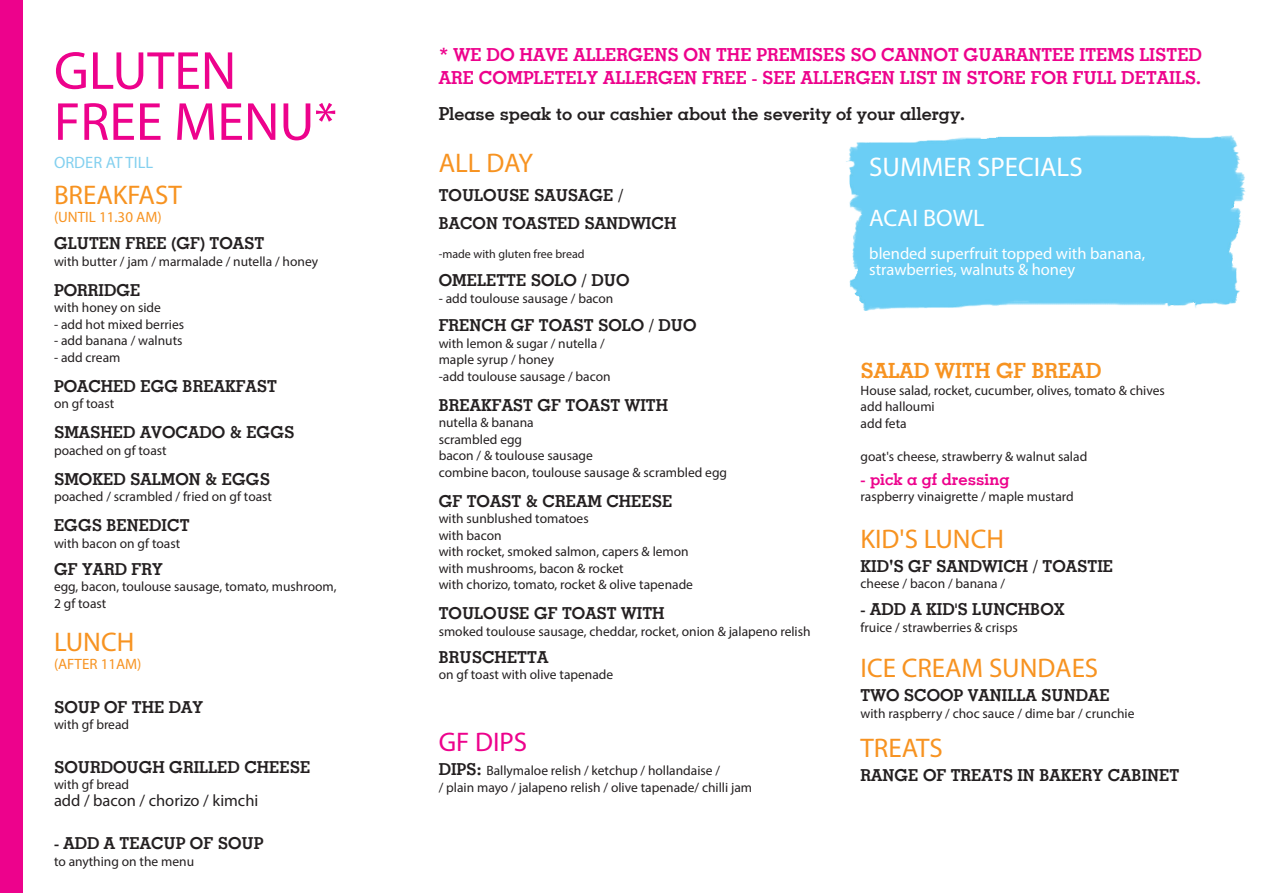
<style>
.page{position:relative;width:1263px;height:893px;background:#fff}
.page>*{position:absolute;margin:0;border:0;box-sizing:border-box;transform-origin:0 0}
.t1{font:54px "Myriad Pro";color:#ed028c}
.Food_Titles{font:27px "Myriad Pro";color:#f79321}
.description{font:27px "Myriad Pro";color:#fff}
.Food_Titles-2{font:27px "Myriad Pro";color:#ed028c}
.Food_Titles-3{font:24px "Myriad Pro";color:#fff}
.Food_Titles-4{font:700 21px "Geometric Slab 703 BT";color:#f79321}
.Paragraph_Style_1{font:700 18px/22.5px "Geometric Slab 703 BT";color:#ed028c}
.t2{font:700 18px "Geometric Slab 703 BT";color:#231f20}
.Food_Titles-5{font:700 16.5px "Geometric Slab 703 BT";color:#231f20}
.toastie_titles{font:700 16.5px "Geometric Slab 703 BT";color:#231f20}
.Food_Titles-6{font:16.5px/16.5px "Myriad Pro";color:#fff}
.Food_Titles-7{font:16.5px "Myriad Pro";color:#231f20}
.Food_Titles-8{font:700 16.5px "Geometric Slab 703 BT";color:#ed028c}
.Food_Titles-9{font:16.5px "Myriad Pro";color:#83d0ef}
.t3{font:15px "Myriad Pro";color:#f79321}
.Food_Titles-10{font:13.5px/16.5px "Myriad Pro";color:#231f20}
.toastie_descript{font:13.5px "Myriad Pro";color:#231f20}
.toastie_titles-2{font:13.5px "Myriad Pro";color:#231f20}
.Food_Titles-11{font:12px "Myriad Pro";color:#231f20}
.s1{font-family:"Georgia"}
.s2{font-family:"Geometric Slab 703 BT";font-weight:700;font-size:16.5px}
</style>
<div class="page">
<div style="left:0;top:0;width:23px;height:893px;background:#ed028c"></div>
<img style="left:846px;top:135px;width:400px;height:176px">
<p class="t1" style="left:54px;top:37px;width:184px">GLUTEN</p>
<p class="t1" style="left:54px;top:88px;width:284px">FREE MENU*</p>
<p class="Food_Titles-9" style="left:54px;top:153px;width:101px">ORDER AT TILL</p>
<p class="Food_Titles" style="left:54px;top:178px;width:129px">BREAKFAST</p>
<p class="t3" style="left:54px;top:208px;width:109px">(UNTIL 11.30 AM)</p>
<p class="Food_Titles-5" style="left:54px;top:233px;width:212px">GLUTEN FREE (GF) TOAST</p>
<p class="Food_Titles-10" style="left:54px;top:253px;width:266px">with butter / jam / marmalade / nutella / honey</p>
<p class="Food_Titles-5" style="left:54px;top:280px;width:88px">PORRIDGE</p>
<p class="Food_Titles-10" style="left:54px;top:299px;width:108px">with honey on side</p>
<p class="Food_Titles-10" style="left:54px;top:316px;width:132px">- add hot mixed berries</p>
<p class="Food_Titles-10" style="left:54px;top:332px;width:130px">- add banana / walnuts</p>
<p class="Food_Titles-10" style="left:54px;top:349px;width:68px">- add cream</p>
<p class="Food_Titles-5" style="left:54px;top:376px;width:225px">POACHED EGG BREAKFAST</p>
<p class="Food_Titles-10" style="left:54px;top:395px;width:62px">on gf toast</p>
<p class="Food_Titles-5" style="left:54px;top:422px;width:242px">SMASHED AVOCADO &amp; EGGS</p>
<p class="Food_Titles-10" style="left:54px;top:442px;width:114px">poached on gf toast</p>
<p class="Food_Titles-5" style="left:54px;top:469px;width:218px">SMOKED SALMON &amp; EGGS</p>
<p class="Food_Titles-10" style="left:54px;top:488px;width:220px">poached / scrambled / fried on gf toast</p>
<p class="Food_Titles-5" style="left:54px;top:515px;width:137px">EGGS BENEDICT</p>
<p class="Food_Titles-10" style="left:54px;top:535px;width:128px">with bacon on gf toast</p>
<p class="Food_Titles-5" style="left:54px;top:559px;width:110px">GF YARD FRY</p>
<p class="Food_Titles-10" style="left:54px;top:578px;width:284px">egg, bacon, toulouse sausage, tomato, mushroom,</p>
<p class="Food_Titles-10" style="left:54px;top:595px;width:54px">2 gf toast</p>
<p class="Food_Titles" style="left:54px;top:625px;width:82px">LUNCH</p>
<p class="t3" style="left:54px;top:655px;width:89px">(AFTER 11AM)</p>
<p class="Food_Titles-5" style="left:54px;top:697px;width:151px">SOUP OF THE DAY</p>
<p class="Food_Titles-10" style="left:54px;top:716px;width:77px">with gf bread</p>
<p class="Food_Titles-5" style="left:54px;top:757px;width:258px">SOURDOUGH GRILLED CHEESE</p>
<p class="Food_Titles-10" style="left:54px;top:776px;width:77px">with gf bread</p>
<p class="Food_Titles-7" style="left:54px;top:790px;width:206px">add / bacon / chorizo / kimchi</p>
<p class="Food_Titles-5" style="left:54px;top:833px;width:211px">- ADD A TEACUP OF SOUP</p>
<p class="Food_Titles-10" style="left:54px;top:853px;width:142px">to anything on the menu</p>
<p class="Paragraph_Style_1" style="left:439px;top:44px;width:765px">* WE DO HAVE ALLERGENS ON THE PREMISES SO CANNOT GUARANTEE ITEMS LISTED<br>ARE COMPLETELY ALLERGEN FREE - SEE ALLERGEN LIST IN STORE FOR FULL DETAILS.</p>
<p class="t2" style="left:439px;top:103px;width:528px">Please speak to our cashier about the severity of your allergy.</p>
<p class="description" style="left:869px;top:150px;width:215px">SUMMER SPECIALS</p>
<p class="Food_Titles-3" style="left:869px;top:203px;width:117px">ACAI BOWL</p>
<p class="Food_Titles-6" style="left:869px;top:245px;width:277px">blended superfruit topped with banana, strawberries, walnuts &amp; honey</p>
<p class="Food_Titles" style="left:439px;top:146px;width:96px">ALL DAY</p>
<p class="Food_Titles-5" style="left:439px;top:185px;width:186px">TOULOUSE SAUSAGE /</p>
<p class="Food_Titles-5" style="left:439px;top:213px;width:239px">BACON TOASTED SANDWICH</p>
<p class="Food_Titles-11" style="left:439px;top:246px;width:147px">-made with gluten free bread</p>
<p class="toastie_titles" style="left:439px;top:270px;width:192px">OMELETTE SOLO / DUO</p>
<p class="Food_Titles-10" style="left:439px;top:290px;width:176px">- add toulouse sausage / bacon</p>
<p class="toastie_titles" style="left:439px;top:315px;width:259px">FRENCH GF TOAST SOLO / DUO</p>
<p class="Food_Titles-10" style="left:439px;top:335px;width:167px">with lemon &amp; sugar / nutella /</p>
<p class="Food_Titles-10" style="left:439px;top:351px;width:117px">maple syrup / honey</p>
<p class="Food_Titles-10" style="left:439px;top:368px;width:173px">-add toulouse sausage / bacon</p>
<p class="Food_Titles-5" style="left:439px;top:395px;width:231px">BREAKFAST GF TOAST WITH</p>
<p class="Food_Titles-10" style="left:439px;top:414px;width:97px">nutella &amp; banana</p>
<p class="Food_Titles-10" style="left:439px;top:431px;width:85px">scrambled egg</p>
<p class="Food_Titles-10" style="left:439px;top:447px;width:156px">bacon / &amp; toulouse sausage</p>
<p class="Food_Titles-10" style="left:439px;top:464px;width:290px">combine bacon, toulouse sausage &amp; scrambled egg</p>
<p class="Food_Titles-5" style="left:439px;top:491px;width:235px">GF TOAST &amp; CREAM CHEESE</p>
<p class="Food_Titles-10" style="left:439px;top:510px;width:151px">with sunblushed tomatoes</p>
<p class="Food_Titles-10" style="left:439px;top:527px;width:64px">with bacon</p>
<p class="Food_Titles-10" style="left:439px;top:543px;width:252px">with rocket, smoked salmon, capers &amp; lemon</p>
<p class="Food_Titles-10" style="left:439px;top:560px;width:186px">with mushrooms, bacon &amp; rocket</p>
<p class="Food_Titles-10" style="left:439px;top:576px;width:256px">with chorizo, tomato, rocket &amp; olive tapenade</p>
<p class="toastie_titles" style="left:439px;top:603px;width:227px">TOULOUSE GF TOAST WITH</p>
<p class="Food_Titles-10" style="left:439px;top:623px;width:373px">smoked toulouse sausage, cheddar, rocket, onion &amp; jalapeno relish</p>
<p class="Food_Titles-5" style="left:439px;top:647px;width:111px">BRUSCHETTA</p>
<p class="Food_Titles-10" style="left:439px;top:666px;width:176px">on gf toast with olive tapenade</p>
<p class="Food_Titles-4" style="left:860px;top:358px;width:242px">SALAD WITH GF BREAD</p>
<p class="Food_Titles-10" style="left:860px;top:382px;width:306px">House salad, rocket, cucumber, olives, tomato &amp; chives add halloumi</p>
<p class="Food_Titles-10" style="left:860px;top:415px;width:48px">add feta</p>
<p class="Food_Titles-10" style="left:860px;top:448px;width:228px">goat's cheese, strawberry &amp; walnut salad</p>
<p class="Food_Titles-8" style="left:860px;top:469px;width:150px">- pick a gf dressing</p>
<p class="Food_Titles-10" style="left:860px;top:488px;width:215px">raspberry vinaigrette / maple mustard</p>
<p class="Food_Titles" style="left:860px;top:522px;width:145px">KID'S LUNCH</p>
<p class="toastie_titles" style="left:860px;top:556px;width:254px">KID<span class="s1">'</span>S GF SANDWICH / TOASTIE</p>
<p class="toastie_descript" style="left:860px;top:576px;width:146px">cheese / bacon / banana /</p>
<p class="toastie_titles" style="left:860px;top:600px;width:206px">- ADD A KID'S LUNCHBOX</p>
<p class="toastie_titles-2" style="left:860px;top:619px;width:159px">fruice / strawberries &amp; crisps</p>
<p class="Food_Titles" style="left:860px;top:651px;width:239px">ICE CREAM SUNDAES</p>
<p class="toastie_titles" style="left:860px;top:685px;width:251px">TWO SCOOP VANILLA SUNDAE</p>
<p class="toastie_descript" style="left:860px;top:705px;width:275px">with raspberry / choc sauce / dime bar / crunchie</p>
<p class="Food_Titles" style="left:860px;top:731px;width:84px">TREATS</p>
<p class="toastie_titles" style="left:860px;top:765px;width:320px">RANGE OF TREATS IN BAKERY CABINET</p>
<p class="Food_Titles-2" style="left:439px;top:725px;width:90px">GF DIPS</p>
<p class="Food_Titles-10" style="left:439px;top:762px;width:283px"><span class="s2">DIPS:</span> Ballymaloe relish / ketchup / hollandaise /</p>
<p class="Food_Titles-10" style="left:439px;top:779px;width:315px">/ plain mayo / jalapeno relish / olive tapenade/ chilli jam</p>
</div>
